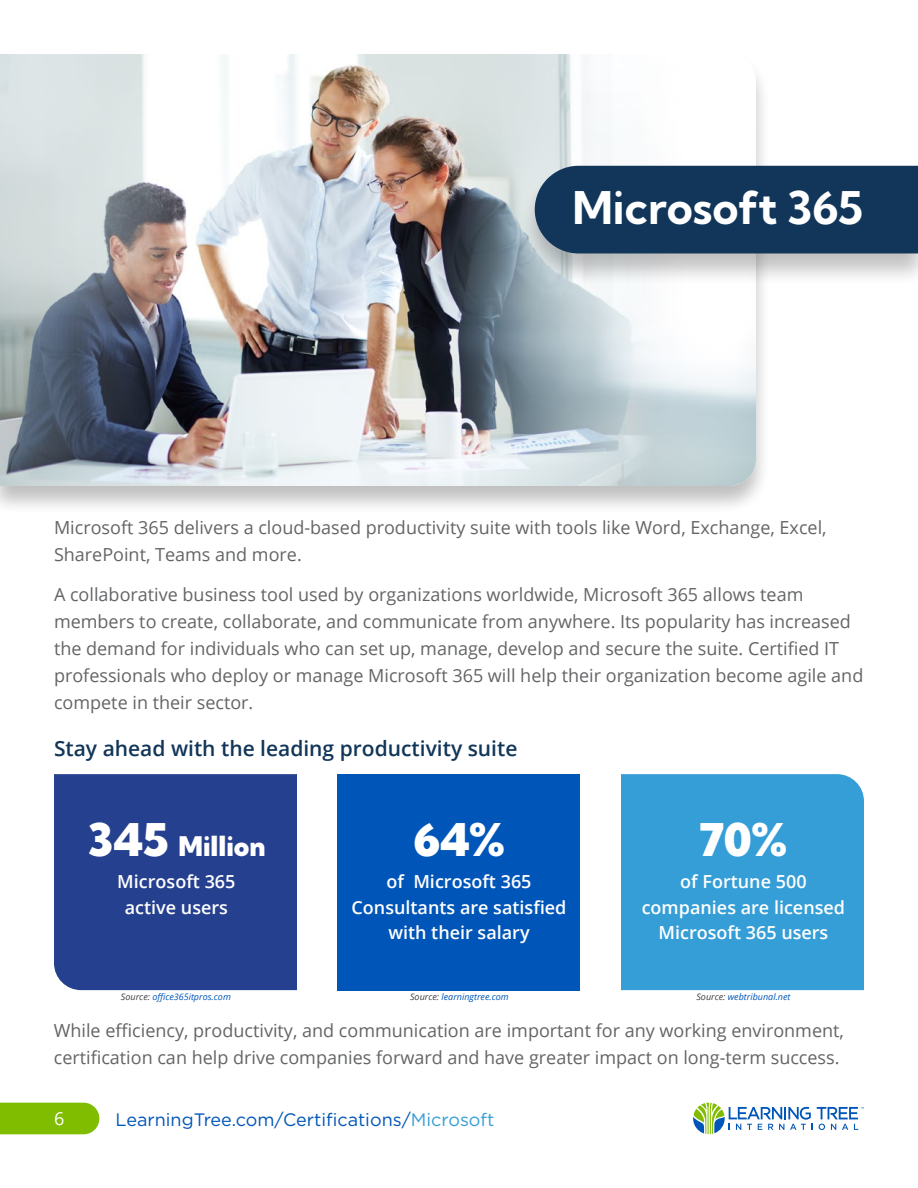
<style>
.page{position:relative;width:918px;height:1188px;background:#fff}
.page>*{position:absolute;margin:0;border:0;box-sizing:border-box;transform-origin:0 0}
.t1{font:700 45px "Kumbh Sans";color:#fff}
.t2{font:900 45px "Kumbh Sans";color:#fff}
.t3{font:900 27px "Kumbh Sans";color:#fff}
.t4{font:600 21px "Open Sans";color:#123659}
.t5{font:18px/27px "Open Sans";color:#636466}
.t6{font:600 18px/25.5px "Open Sans";color:#fff;text-align:center}
.t7{font:18px "Gotham";color:#0055b8}
.t8{font:18px "Open Sans";color:#fff}
.t9{font:italic 9px "Open Sans";color:#0055b8}
.s1{font-size:45px}
.s2{color:#404042}
.s3{color:#369ed6}
</style>
<div class="page">
<div style="left:0;top:1103px;width:99px;height:31px;background:#80bc00"></div>
<svg style="left:693px;top:1103px;width:171px;height:31px"></svg>
<div style="left:0;top:52px;width:772px;height:463px;background:#000;opacity:.25"></div>
<img style="left:0;top:54px;width:756px;height:432px">
<div style="left:517px;top:164px;width:401px;height:124px;background:#000;opacity:.25"></div>
<div style="left:535px;top:166px;width:383px;height:87px;background:#123659"></div>
<div style="left:338px;top:774px;width:242px;height:216px;background:#0055b8"></div>
<div style="left:54px;top:774px;width:243px;height:216px;background:#25408f"></div>
<div style="left:621px;top:774px;width:243px;height:216px;background:#369ed6"></div>
<h1 class="t1" style="left:572px;top:180px;width:292px">Microsoft 365</h1>
<p class="t5" style="left:54px;top:513px;width:774px">Microsoft 365 delivers a cloud-based productivity suite with tools like Word, Exchange, Excel,<br>SharePoint, Teams and more.</p>
<p class="t5" style="left:54px;top:581px;width:811px">A collaborative business tool used by organizations worldwide, Microsoft 365 allows team members to create, collaborate, and communicate from anywhere. Its popularity has increased the demand for individuals who can set up, manage, develop and secure the suite. Certified IT professionals who deploy or manage Microsoft 365 will help their organization become agile and compete in their sector.</p>
<p class="t4" style="left:54px;top:734px;width:465px">Stay ahead with the leading productivity suite</p>
<h2 class="t3" style="left:87px;top:829px;width:180px"><span class="s1">345</span> Million</h2>
<p class="t6" style="left:117px;top:868px;width:120px">Microsoft 365 active users</p>
<h1 class="t2" style="left:413px;top:812px;width:92px">64%</h1>
<p class="t6" style="left:352px;top:868px;width:216px">of Microsoft 365<br>Consultants are satisfied with their salary</p>
<h1 class="t2" style="left:700px;top:812px;width:88px">70%</h1>
<p class="t6" style="left:642px;top:868px;width:205px">of Fortune 500 companies are licensed<br>Microsoft 365 users</p>
<p class="t9" style="left:121px;top:990px;width:111px"><span class="s2">Source:</span> office365itpros.com</p>
<p class="t9" style="left:410px;top:990px;width:100px"><span class="s2">Source:</span> learningtree.com</p>
<p class="t9" style="left:696px;top:990px;width:96px"><span class="s2">Source:</span> webtribunal.net</p>
<p class="t5" style="left:54px;top:1016px;width:792px">While efficiency, productivity, and communication are important for any working environment, certification can help drive companies forward and have greater impact on long-term success.</p>
<p class="t8" style="left:54px;top:1106px;width:12px">6</p>
<p class="t7" style="left:116px;top:1108px;width:380px">LearningTree.com/Certifications/<span class="s3">Microsoft</span></p>
</div>
